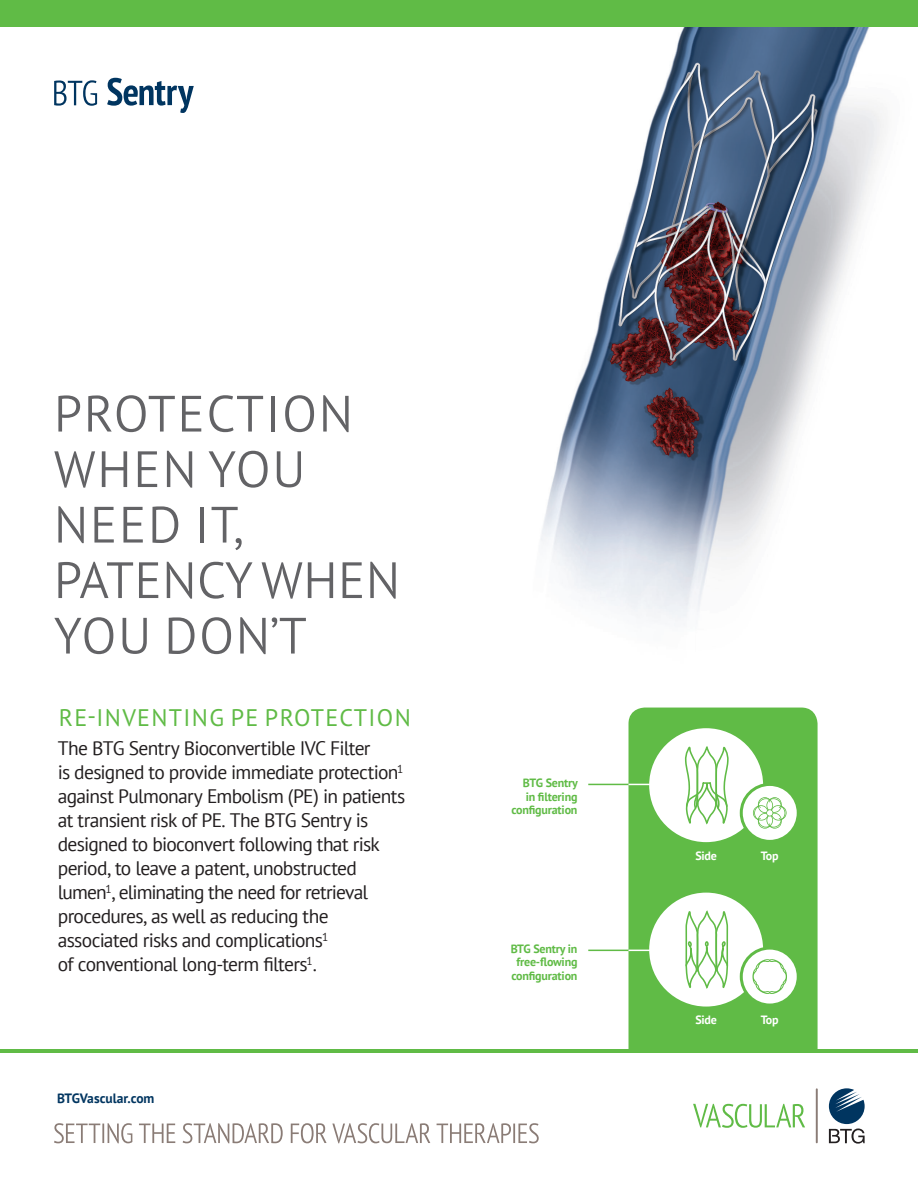
<style>
.page{position:relative;width:918px;height:1188px;background:#fff}
.page>*{position:absolute;margin:0;border:0;box-sizing:border-box;transform-origin:0 0}
.t1{font:300 51px/55.5px "PT Sans Pro";letter-spacing:.03em;color:#636366}
.t2{font:300 51px/55.5px "PT Sans Pro";letter-spacing:.005em;color:#636366}
.SubHead_-_BIG{font:24px "PT Sans Pro";letter-spacing:.055em;color:#60bb46}
.Body_Copy_-_BIG{font:19.5px/24px "PT Sans";letter-spacing:-.035em;color:#231f20}
.t3{font:700 13.5px "PT Sans";color:#003560}
.Call_Outs{font:700 12px/13.5px "PT Sans";letter-spacing:-.015em;color:#60bb46;text-align:right}
.Call_Outs-2{font:700 12px "PT Sans";letter-spacing:-.015em;color:#fff}
</style>
<div class="page">
<img style="left:0;top:27px;width:918px;height:1117px">
<div style="left:629px;top:708px;width:189px;height:341px;background:#60bb46"></div>
<hr style="left:588px;top:784px;width:67px;height:1px;background:#60bb46">
<svg style="left:629px;top:784px;width:20px;height:1px"></svg>
<div style="left:649px;top:728px;width:114px;height:114px;background:#fff;border-radius:50%"></div>
<svg style="left:685px;top:747px;width:44px;height:77px"></svg>
<svg style="left:741px;top:784px;width:57px;height:57px"></svg>
<svg style="left:753px;top:797px;width:34px;height:32px"></svg>
<div style="left:740px;top:783px;width:60px;height:60px;border:3px solid #60bb46;border-radius:50%"></div>
<hr style="left:588px;top:950px;width:67px;height:1px;background:#60bb46">
<svg style="left:629px;top:950px;width:20px;height:1px"></svg>
<div style="left:649px;top:893px;width:114px;height:114px;background:#fff;border-radius:50%"></div>
<svg style="left:685px;top:911px;width:44px;height:78px"></svg>
<svg style="left:741px;top:948px;width:57px;height:57px"></svg>
<svg style="left:752px;top:959px;width:35px;height:35px"></svg>
<div style="left:740px;top:947px;width:60px;height:60px;border:3px solid #60bb46;border-radius:50%"></div>
<svg style="left:107px;top:78px;width:87px;height:35px"></svg>
<svg style="left:54px;top:80px;width:43px;height:26px"></svg>
<hr style="left:0;top:1049px;width:918px;height:3px;background:#60bb46">
<div style="left:0;top:0;width:918px;height:27px;background:#60bb46"></div>
<svg style="left:54px;top:1123px;width:485px;height:20px"></svg>
<svg style="left:829px;top:1088px;width:36px;height:55px"></svg>
<hr style="left:816px;top:1088px;width:2px;height:55px;background:#8a7c76">
<svg style="left:693px;top:1104px;width:112px;height:24px"></svg>
<p class="t1" style="left:54px;top:384px;width:301px">PROTECTION<br>WHEN YOU<br>NEED IT,</p>
<p class="t2" style="left:54px;top:551px;width:348px">PATENCY WHEN<br>YOU DON’T</p>
<p class="SubHead_-_BIG" style="left:59px;top:702px;width:354px">RE-INVENTING PE PROTECTION</p>
<p class="Body_Copy_-_BIG" style="left:58px;top:736px;width:349px">The BTG Sentry Bioconvertible IVC Filter<br>is designed to provide immediate protection<sup>1 </sup>against Pulmonary Embolism (PE) in patients at transient risk of PE. The BTG Sentry is designed to bioconvert following that risk period, to leave a patent, unobstructed lumen<sup>1</sup>, eliminating the need for retrieval procedures, as well as reducing the associated risks and complications<sup>1<br></sup>of conventional long-term filters<sup>1</sup>.</p>
<p class="t3" style="left:57px;top:1089px;width:99px">BTGVascular.com</p>
<p class="Call_Outs" style="left:511px;top:776px;width:68px">BTG Sentry in filtering configuration</p>
<p class="Call_Outs" style="left:511px;top:942px;width:68px;text-align:center">BTG Sentry in free-flowing configuration</p>
<p class="Call_Outs-2" style="left:695px;top:848px;width:23px">Side</p>
<p class="Call_Outs-2" style="left:761px;top:848px;width:19px">Top</p>
<p class="Call_Outs-2" style="left:695px;top:1012px;width:23px">Side</p>
<p class="Call_Outs-2" style="left:761px;top:1012px;width:19px">Top</p>
</div>
